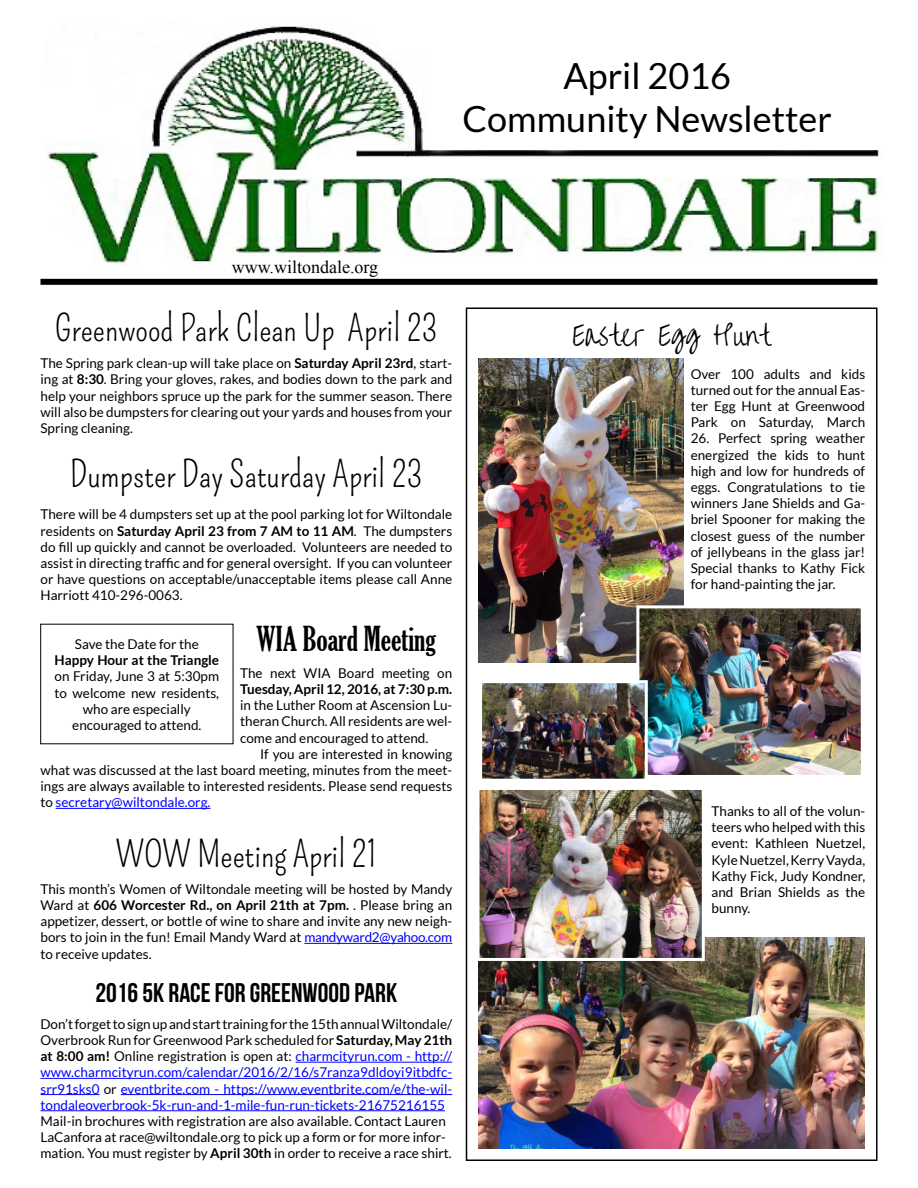
<style>
.page{position:relative;width:918px;height:1188px;background:#fff}
.page>*{position:absolute;margin:0;border:0;box-sizing:border-box;transform-origin:0 0}
.t1{font:36px "Pompiere";color:#000}
.t2{font:36px/43.2px "Lato";color:#000;text-align:center}
.t3{font:extra-condensed 33px "Gloucester";color:#000}
.t4{font:27px "Bebas Neue";color:#000}
.t5{font:27px "Overthe Rainbow";color:#000}
.t6{font:18px "Times New Roman";color:#000}
.t7{font:13.5px/16.2px "Lato";color:#000;text-align:justify}
.t8{font:13.5px/16.2px "Lato";color:#00f;text-align:justify}
.t9{font:700 13.5px "Lato";color:#000}
.s1{font-weight:700}
.s2{color:#00f}
.s3{color:#000}
.s4{font-weight:700;color:#000}
</style>
<div class="page">
<img style="left:47px;top:26px;width:832px;height:240px">
<div style="left:40px;top:279px;width:837px;height:6px;background:#000"></div>
<hr style="left:56px;top:808px;width:155px;height:1px;background:#00f">
<hr style="left:304px;top:943px;width:148px;height:1px;background:#00f">
<hr style="left:296px;top:1062px;width:156px;height:1px;background:#00f">
<hr style="left:40px;top:1078px;width:412px;height:1px;background:#00f">
<hr style="left:40px;top:1094px;width:60px;height:1px;background:#00f">
<hr style="left:121px;top:1094px;width:331px;height:1px;background:#00f">
<hr style="left:40px;top:1110px;width:405px;height:1px;background:#00f">
<img style="left:478px;top:359px;width:206px;height:303px">
<img style="left:478px;top:937px;width:386px;height:211px">
<img style="left:640px;top:609px;width:220px;height:165px">
<div style="left:636px;top:605px;width:228px;height:173px;border:3px solid #fff"></div>
<img style="left:481px;top:791px;width:220px;height:166px">
<div style="left:477px;top:787px;width:228px;height:174px;border:3px solid #fff"></div>
<img style="left:483px;top:684px;width:161px;height:94px">
<div style="left:479px;top:680px;width:169px;height:102px;border:3px solid #fff"></div>
<h1 class="t2" style="left:463px;top:56px;width:371px">April 2016<br>Community Newsletter</h1>
<h3 class="t6" style="left:232px;top:260px;width:148px">www.wiltondale.org</h3>
<h1 class="t1" style="left:55px;top:310px;width:384px">Greenwood Park Clean Up April 23</h1>
<p class="t7" style="left:40px;top:356px;width:413px">The Spring park clean-up will take place on <span class="s1">Saturday April 23rd</span>, start&shy;ing at <span class="s1">8:30</span>. Bring your gloves, rakes, and bodies down to the park and help your neighbors spruce up the park for the summer season. There will also be dumpsters for clearing out your yards and houses from your Spring cleaning.</p>
<h1 class="t1" style="left:70px;top:456px;width:354px">Dumpster Day Saturday April 23</h1>
<p class="t7" style="left:40px;top:507px;width:413px">There will be 4 dumpsters set up at the pool parking lot for Wiltondale residents on <span class="s1">Saturday April 23 from 7 AM to 11 AM</span>. The dumpsters do fill up quickly and cannot be overloaded. Volunteers are needed to assist in directing traffic and for general oversight. If you can volunteer or have questions on acceptable/unacceptable items please call Anne Harriott 410-296-0063.</p>
<h2 class="t3" style="left:256px;top:626px;width:182px">WIA Board Meeting</h2>
<p class="t7" style="left:240px;top:665px;width:214px">The next WIA Board meeting on</p>
<p class="t9" style="left:240px;top:683px;width:214px">Tuesday, April 12, 2016, at 7:30 p.m.</p>
<p class="t7" style="left:240px;top:698px;width:214px">in the Luther Room at Ascension Lu&shy;theran Church. All residents are wel&shy;come and encouraged to attend.</p>
<p class="t7" style="left:41px;top:746px;width:413px;text-indent:220px">If you are interested in knowing what was discussed at the last board meeting, minutes from the meet&shy;ings are always available to interested residents. Please send requests to <span class="s2">secretary@wiltondale.org.</span></p>
<h1 class="t1" style="left:116px;top:836px;width:263px">WOW Meeting April 21</h1>
<p class="t7" style="left:40px;top:881px;width:413px">This month’s Women of Wiltondale meeting will be hosted by Mandy Ward at <span class="s1">606 Worcester Rd., on April 21th at 7pm.</span> . Please bring an appetizer, dessert, or bottle of wine to share and invite any new neigh&shy;bors to join in the fun! Email Mandy Ward at <span class="s2">mandyward2@yahoo.com </span>to receive updates.</p>
<h3 class="t4" style="left:95px;top:977px;width:303px">2016 5K RACE FOR GREENWOOD PARK</h3>
<p class="t8" style="left:40px;top:1016px;width:413px"><span class="s3">Don’t forget to sign up and start training for the 15th annual Wiltondale/ Overbrook Run for Greenwood Park scheduled for</span> <span class="s4">Saturday, May 21th at 8:00 am!</span> <span class="s3">Online registration is open at:</span> charmcityrun.com - http:// www.charmcityrun.com/calendar/2016/2/16/s7ranza9dldoyi9itbdfc&shy;srr91sks0 <span class="s3">or</span> eventbrite.com - https://www.eventbrite.com/e/the-wil&shy;tondaleoverbrook-5k-run-and-1-mile-fun-run-tickets-21675216155</p>
<p class="t7" style="left:40px;top:1114px;width:413px;text-align:left">Mail-in brochures with registration are also available. Contact Lauren<br>LaCanfora at race@wiltondale.org to pick up a form or for more infor&shy;mation. You must register by <span class="s1">April 30th</span> in order to receive a race shirt.</p>
<p class="t7" style="left:75px;top:637px;width:125px">Save the Date for the</p>
<p class="t9" style="left:55px;top:655px;width:166px">Happy Hour at the Triangle</p>
<p class="t7" style="left:55px;top:669px;width:166px;text-align:center">on Friday, June 3 at 5:30pm to welcome new residents, who are especially encouraged to attend.</p>
<h3 class="t5" style="left:573px;top:323px;width:199px">Easter Egg Hunt</h3>
<p class="t7" style="left:691px;top:366px;width:176px">Over 100 adults and kids turned out for the annual Eas&shy;ter Egg Hunt at Greenwood Park on Saturday, March</p>
<p class="t7" style="left:691px;top:431px;width:176px">26. Perfect spring weather energized the kids to hunt high and low for hundreds of eggs. Congratulations to tie winners Jane Shields and Ga&shy;briel Spooner for making the closest guess of the number of jellybeans in the glass jar!<br>Special thanks to Kathy Fick for hand-painting the jar.</p>
<p class="t7" style="left:712px;top:804px;width:155px">Thanks to all of the volun&shy;teers who helped with this event: Kathleen Nuetzel, Kyle Nuetzel, Kerry Vayda, Kathy Fick, Judy Kondner, and Brian Shields as the bunny.</p>
</div>
